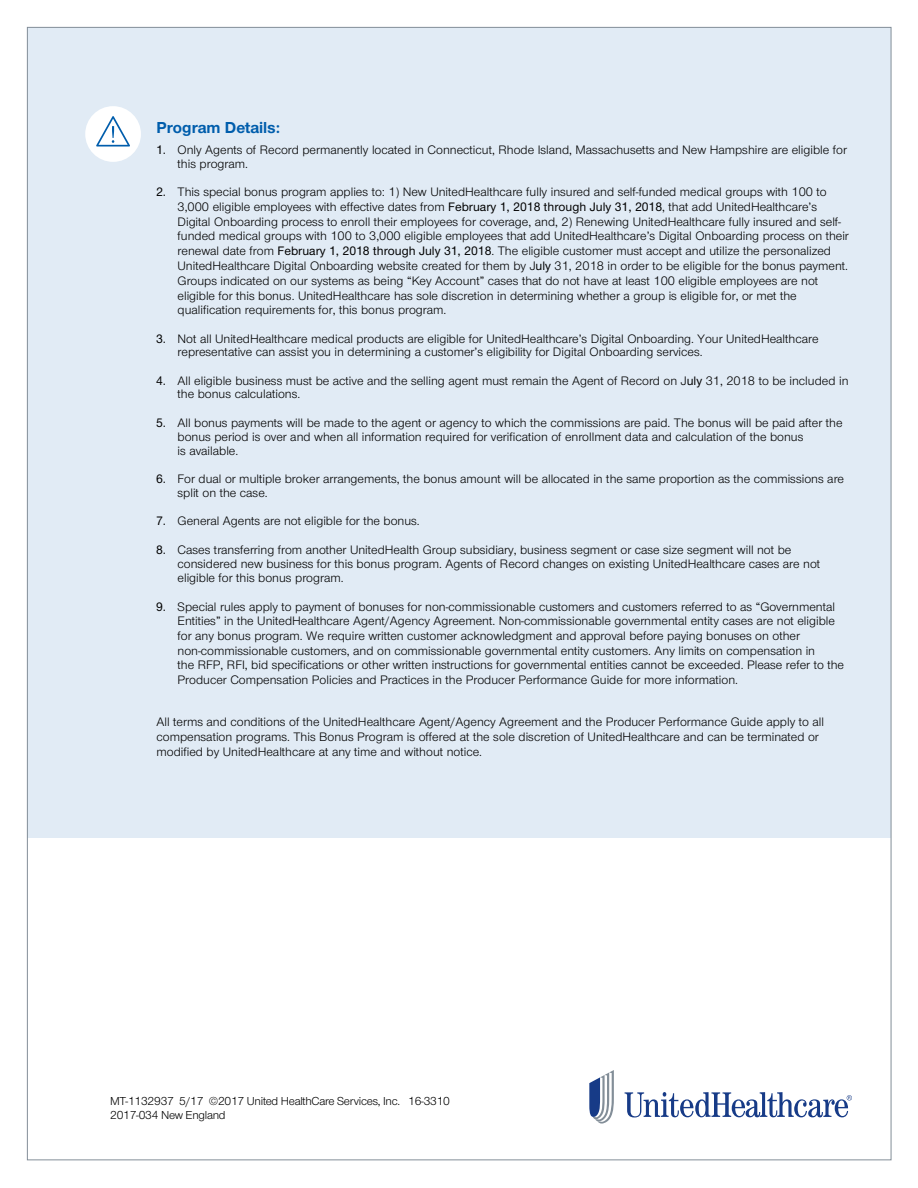
<style>
.page{position:relative;width:918px;height:1188px;background:#fff}
.page>*{position:absolute;margin:0;border:0;box-sizing:border-box;transform-origin:0 0}
.t1{font:700 16.5px "UHC Sans";color:#005dac}
.t2{font:12.75px/14.9px "UHC Sans";color:#000}
.t3{font:12px/13.5px "UHC Sans";letter-spacing:-.02em;color:#000}
</style>
<div class="page">
<div style="left:27px;top:28px;width:864px;height:810px;background:#e1ebf5"></div>
<svg style="left:625px;top:1092px;width:227px;height:25px"></svg>
<svg style="left:589px;top:1070px;width:25px;height:54px"></svg>
<div style="left:85px;top:106px;width:56px;height:56px;background:#fff;border-radius:50%"></div>
<svg style="left:96px;top:116px;width:34px;height:31px"></svg>
<p class="t1" style="left:157px;top:116px;width:125px">Program Details:</p>
<p class="t2" style="left:178px;top:143px;width:671px;line-height:13.4px;text-indent:-21px">1. Only Agents of Record permanently located in Connecticut, Rhode Island, Massachusetts and New Hampshire are eligible for this program.</p>
<p class="t2" style="left:178px;top:184px;width:673px;text-indent:-21px">2. This special bonus program applies to: 1) New UnitedHealthcare fully insured and self-funded medical groups with 100 to 3,000 eligible employees with effective dates from February 1, 2018 through July 31, 2018, that add UnitedHealthcare’s Digital Onboarding process to enroll their employees for coverage, and, 2) Renewing UnitedHealthcare fully insured and self&shy;funded medical groups with 100 to 3,000 eligible employees that add UnitedHealthcare’s Digital Onboarding process on their renewal date from February 1, 2018 through July 31, 2018. The eligible customer must accept and utilize the personalized UnitedHealthcare Digital Onboarding website created for them by July 31, 2018 in order to be eligible for the bonus payment.<br>Groups indicated on our systems as being “Key Account” cases that do not have at least 100 eligible employees are not eligible for this bonus. UnitedHealthcare has sole discretion in determining whether a group is eligible for, or met the qualification requirements for, this bonus program.</p>
<p class="t2" style="left:178px;top:331px;width:643px;line-height:13.4px;text-indent:-21px">3. Not all UnitedHealthcare medical products are eligible for UnitedHealthcare’s Digital Onboarding. Your UnitedHealthcare representative can assist you in determining a customer’s eligibility for Digital Onboarding services.</p>
<p class="t2" style="left:178px;top:373px;width:672px;line-height:13.4px;text-indent:-21px">4. All eligible business must be active and the selling agent must remain the Agent of Record on July 31, 2018 to be included in the bonus calculations.</p>
<p class="t2" style="left:178px;top:415px;width:667px;line-height:14.1px;text-indent:-21px">5. All bonus payments will be made to the agent or agency to which the commissions are paid. The bonus will be paid after the bonus period is over and when all information required for verification of enrollment data and calculation of the bonus<br>is available.</p>
<p class="t2" style="left:178px;top:472px;width:668px;line-height:13.4px;text-indent:-21px">6. For dual or multiple broker arrangements, the bonus amount will be allocated in the same proportion as the commissions are split on the case.</p>
<p class="t2" style="left:156px;top:513px;width:265px">7. General Agents are not eligible for the bonus.</p>
<p class="t2" style="left:178px;top:542px;width:644px;line-height:14.1px;text-indent:-21px">8. Cases transferring from another UnitedHealth Group subsidiary, business segment or case size segment will not be considered new business for this bonus program. Agents of Record changes on existing UnitedHealthcare cases are not eligible for this bonus program.</p>
<p class="t2" style="left:178px;top:598px;width:668px;text-indent:-21px">9. Special rules apply to payment of bonuses for non-commissionable customers and customers referred to as “Governmental Entities” in the UnitedHealthcare Agent/Agency Agreement. Non-commissionable governmental entity cases are not eligible for any bonus program. We require written customer acknowledgment and approval before paying bonuses on other non-commissionable customers, and on commissionable governmental entity customers. Any limits on compensation in<br>the RFP, RFI, bid specifications or other written instructions for governmental entities cannot be exceeded. Please refer to the Producer Compensation Policies and Practices in the Producer Performance Guide for more information.</p>
<p class="t2" style="left:157px;top:713px;width:669px">All terms and conditions of the UnitedHealthcare Agent/Agency Agreement and the Producer Performance Guide apply to all compensation programs. This Bonus Program is offered at the sole discretion of UnitedHealthcare and can be terminated or modified by UnitedHealthcare at any time and without notice.</p>
<p class="t3" style="left:110px;top:1094px;width:341px">MT-1132937 5/17 ©2017 United HealthCare Services, Inc. 16-3310<br>2017-034 New England</p>
</div>
